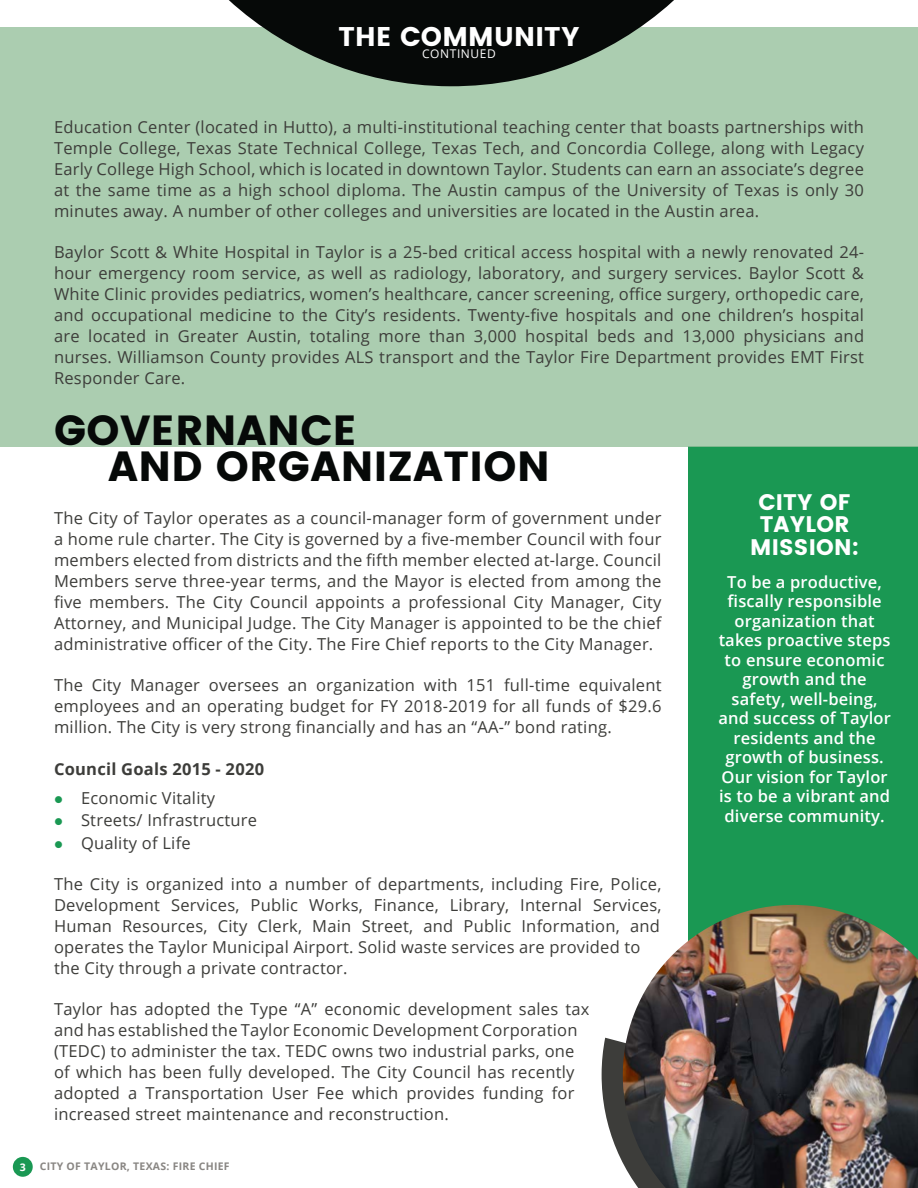
<style>
.page{position:relative;width:918px;height:1188px;background:#fff}
.page>*{position:absolute;margin:0;border:0;box-sizing:border-box;transform-origin:0 0}
.Paragraph_Header{font:42px/36px "Poppins";letter-spacing:.01em;color:#060908}
.Paragraph_Header_con{font:27px "Poppins";letter-spacing:.01em;color:#fff}
.Paragraph_Header-2{font:22.5px/22.5px "Poppins";letter-spacing:.01em;color:#fff;text-align:center}
.Main_Body-No_drop_ca{font:16.5px/21px "Open Sans";letter-spacing:.015em;color:#3d3d3a;text-align:justify}
.Mission_And_Vision_T{font:600 16.5px/19.5px "Open Sans";letter-spacing:.01em;color:#fff;text-align:center}
.Main_Body-No_drop_ca-2{font:700 16.5px "Open Sans";letter-spacing:.015em;color:#3d3d3a}
.Paragraph_Header_Whi{font:12px "Open Sans";letter-spacing:.05em;color:#fff}
.t1{font:700 10.5px "Open Sans";letter-spacing:.025em;color:#898683}
.t2{font:700 10.5px "Open Sans";color:#fff}
</style>
<div class="page">
<div style="left:13px;top:1157px;width:20px;height:20px;background:#1a9853;border-radius:50%"></div>
<div style="left:688px;top:446px;width:230px;height:585px;background:#1a9853"></div>
<svg style="left:601px;top:1038px;width:19px;height:119px;fill:#3d3d3a"></svg>
<div style="left:0;top:27px;width:918px;height:419px;background:#abcdb0"></div>
<svg style="left:229px;top:0;width:445px;height:87px;fill:#060908"></svg>
<img style="left:620px;top:905px;width:298px;height:283px">
<p class="Paragraph_Header_con" style="left:338px;top:21px;width:243px">THE COMMUNITY</p>
<p class="Paragraph_Header_Whi" style="left:422px;top:45px;width:75px">CONTINUED</p>
<p class="Main_Body-No_drop_ca" style="left:54px;top:116px;width:812px">Education Center (located in Hutto), a multi-institutional teaching center that boasts partnerships with Temple College, Texas State Technical College, Texas Tech, and Concordia College, along with Legacy Early College High School, which is located in downtown Taylor. Students can earn an associate’s degree at the same time as a high school diploma. The Austin campus of the University of Texas is only 30 minutes away. A number of other colleges and universities are located in the Austin area.</p>
<p class="Main_Body-No_drop_ca" style="left:54px;top:241px;width:812px">Baylor Scott &amp; White Hospital in Taylor is a 25-bed critical access hospital with a newly renovated 24- hour emergency room service, as well as radiology, laboratory, and surgery services. Baylor Scott &amp; White Clinic provides pediatrics, women’s healthcare, cancer screening, office surgery, orthopedic care, and occupational medicine to the City’s residents. Twenty-five hospitals and one children’s hospital are located in Greater Austin, totaling more than 3,000 hospital beds and 13,000 physicians and nurses. Williamson County provides ALS transport and the Taylor Fire Department provides EMT First Responder Care.</p>
<p class="Paragraph_Header" style="left:108px;top:412px;width:443px;text-indent:-54px">GOVERNANCE<br>AND ORGANIZATION</p>
<p class="Main_Body-No_drop_ca" style="left:54px;top:507px;width:609px">The City of Taylor operates as a council-manager form of government under a home rule charter. The City is governed by a five-member Council with four members elected from districts and the fifth member elected at-large. Council Members serve three-year terms, and the Mayor is elected from among the five members. The City Council appoints a professional City Manager, City Attorney, and Municipal Judge. The City Manager is appointed to be the chief administrative officer of the City. The Fire Chief reports to the City Manager.</p>
<p class="Main_Body-No_drop_ca" style="left:54px;top:674px;width:609px">The City Manager oversees an organization with 151 full-time equivalent employees and an operating budget for FY 2018-2019 for all funds of $29.6 million. The City is very strong financially and has an “AA-” bond rating.</p>
<p class="Main_Body-No_drop_ca-2" style="left:54px;top:757px;width:212px">Council Goals 2015 - 2020</p>
<p class="Main_Body-No_drop_ca" style="left:81px;top:787px;width:136px">Economic Vitality</p>
<p class="Main_Body-No_drop_ca" style="left:81px;top:809px;width:178px">Streets/ Infrastructure</p>
<p class="Main_Body-No_drop_ca" style="left:81px;top:832px;width:111px">Quality of Life</p>
<p class="Main_Body-No_drop_ca" style="left:54px;top:873px;width:609px;text-align:left">The City is organized into a number of departments, including Fire, Police, Development Services, Public Works, Finance, Library, Internal Services, Human Resources, City Clerk, Main Street, and Public Information, and operates the Taylor Municipal Airport. Solid waste services are provided to the City through a private contractor.</p>
<p class="Main_Body-No_drop_ca" style="left:54px;top:998px;width:537px;text-align:left">Taylor has adopted the Type “A” economic development sales tax and has established the Taylor Economic Development Corporation (TEDC) to administer the tax. TEDC owns two industrial parks, one of which has been fully developed. The City Council has recently adopted a Transportation User Fee which provides funding for increased street maintenance and reconstruction.</p>
<p class="t2" style="left:20px;top:1159px;width:7px">3</p>
<p class="t1" style="left:40px;top:1159px;width:191px">CITY OF TAYLOR, TEXAS: FIRE CHIEF</p>
<p class="Paragraph_Header-2" style="left:750px;top:491px;width:110px">CITY OF<br>TAYLOR<br>MISSION:</p>
<p class="Mission_And_Vision_T" style="left:718px;top:572px;width:174px">To be a productive, fiscally responsible organization that takes proactive steps to ensure economic growth and the safety, well-being, and success of Taylor residents and the growth of business.<br>Our vision for Taylor is to be a vibrant and diverse community.</p>
</div>
